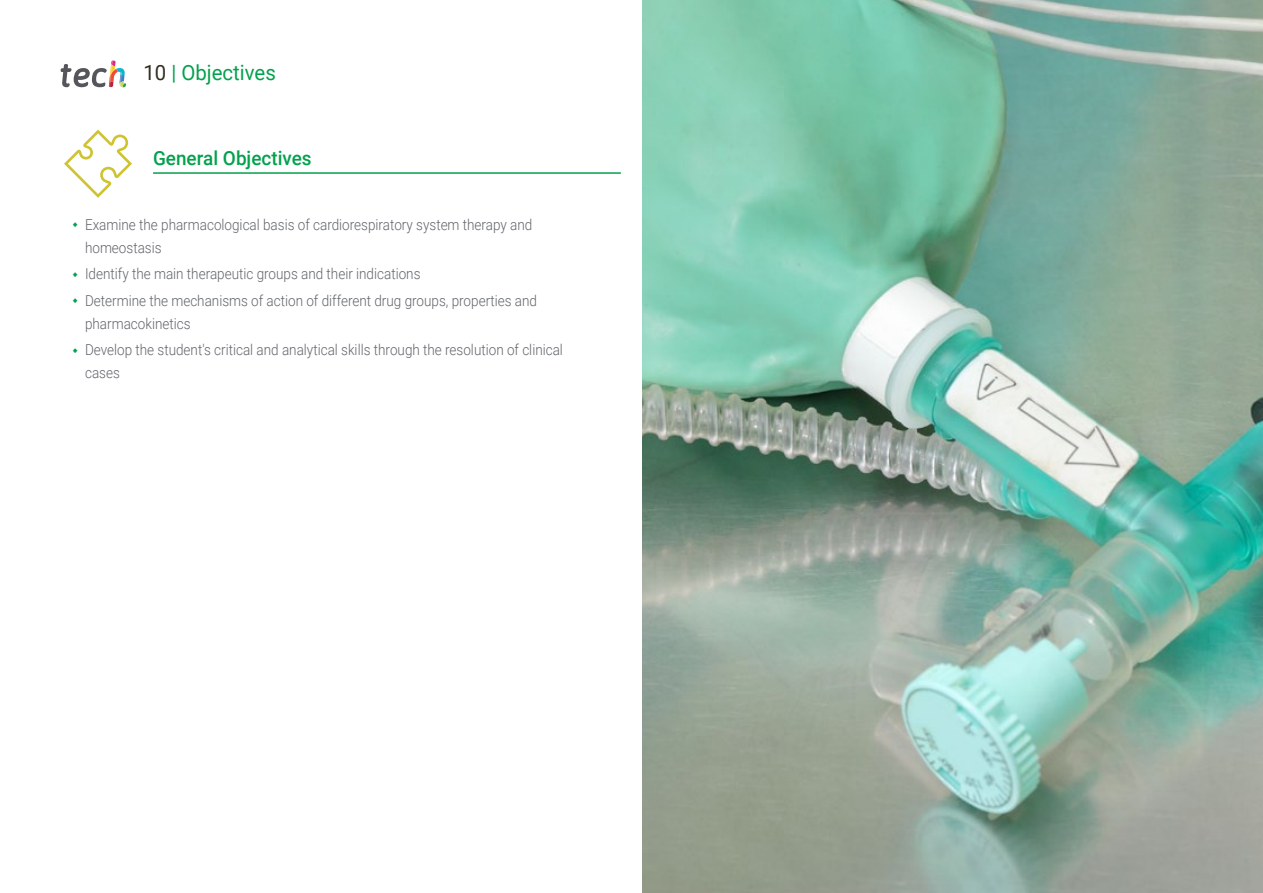
<style>
.page{position:relative;width:1263px;height:893px;background:#fff}
.page>*{position:absolute;margin:0;border:0;box-sizing:border-box;transform-origin:0 0}
.t1{font:21px "Roboto";color:#04a14d}
.t2{font:500 19.5px "Roboto";color:#04a14d}
.t3{font:300 15px/26.7px "Roboto";color:#61646a;scale:.9 1}
.s1{color:#312e20}
</style>
<div class="page">
<hr style="left:153px;top:173px;width:468px;height:1px;background:#04a14d">
<svg style="left:64px;top:130px;width:68px;height:68px"></svg>
<img style="left:642px;top:0;width:621px;height:893px">
<svg style="left:61px;top:61px;width:65px;height:27px"></svg>
<h1 class="t1" style="left:144px;top:57px;width:134px"><span class="s1">10</span> | Objectives</h1>
<h2 class="t2" style="left:153px;top:144px;width:160px">General Objectives</h2>
<p class="t3" style="left:85px;top:213px;width:499px;line-height:22.5px">Examine the pharmacological basis of cardiorespiratory system therapy and homeostasis</p>
<p class="t3" style="left:85px;top:260px;width:504px">Identify the main therapeutic groups and their indications<br>Determine the mechanisms of action of different drug groups, properties and</p>
<p class="t3" style="left:85px;top:309px;width:532px">pharmacokinetics<br>Develop the student's critical and analytical skills through the resolution of clinical</p>
<p class="t3" style="left:85px;top:359px;width:40px">cases</p>
</div>
